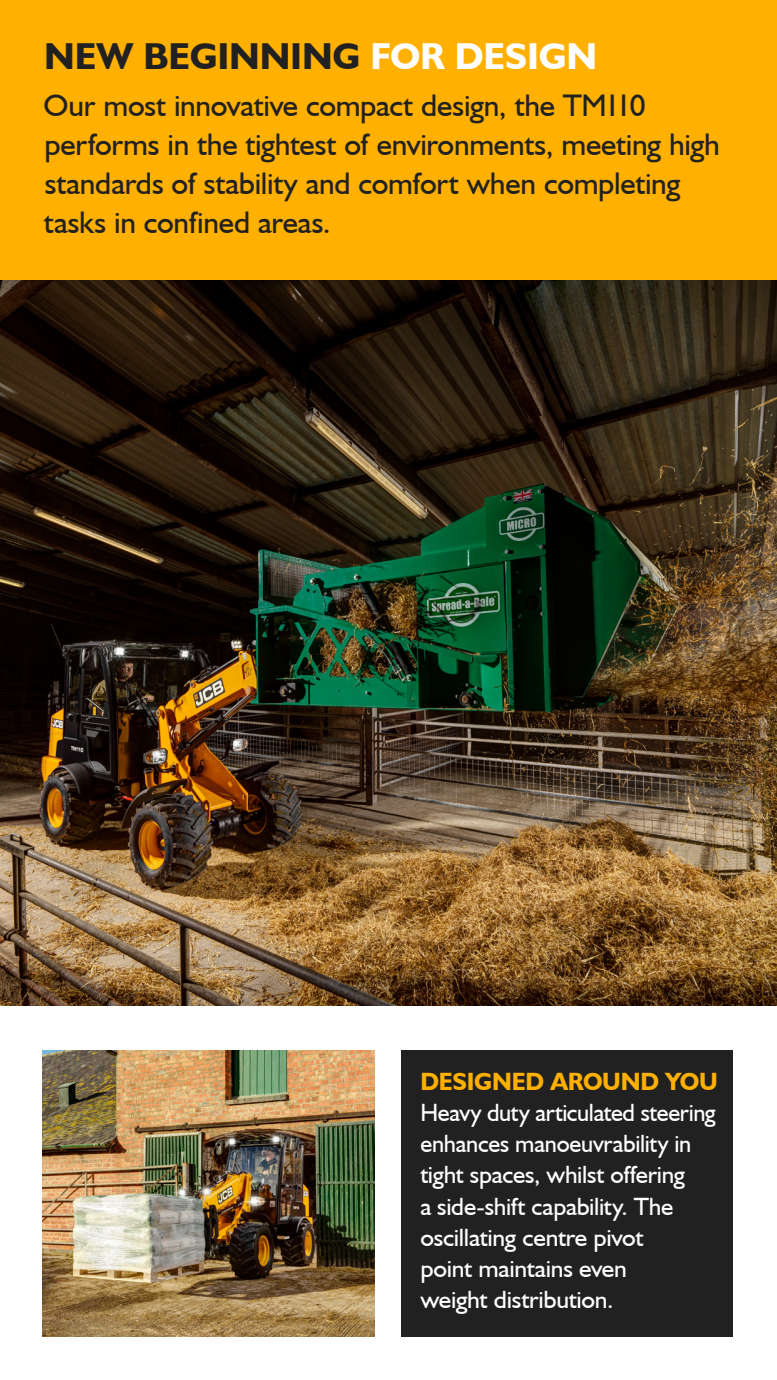
<style>
.page{position:relative;width:777px;height:1380px;background:#fff}
.page>*{position:absolute;margin:0;border:0;box-sizing:border-box;transform-origin:0 0}
.t1{font:700 37.5px "JCB Euro";letter-spacing:-.005em;color:#212121}
.t2{font:31.25px/39.1px "JCB Euro Roman";letter-spacing:-.01em;color:#212121}
.t3{font:25px/31.2px "JCB Euro Roman";letter-spacing:-.015em;color:#fff}
.t4{font:700 25px "JCB Euro";letter-spacing:-.01em;color:#ffb000}
.s1{color:#fff}
</style>
<div class="page">
<img style="left:0;top:280px;width:776px;height:726px">
<div style="left:0;top:0;width:776px;height:280px;background:#ffb000"></div>
<div style="left:401px;top:1050px;width:332px;height:286px;background:#212121"></div>
<img style="left:42px;top:1050px;width:332px;height:286px">
<h1 class="t1" style="left:44px;top:41px;width:554px">NEW BEGINNING <span class="s1">FOR DESIGN</span></h1>
<p class="t2" style="left:44px;top:88px;width:677px">Our most innovative compact design, the TM110 performs in the tightest of environments, meeting high standards of stability and comfort when completing tasks in confined areas.</p>
<p class="t4" style="left:420px;top:1071px;width:299px">DESIGNED AROUND YOU</p>
<p class="t3" style="left:420px;top:1099px;width:297px">Heavy duty articulated steering enhances manoeuvrability in tight spaces, whilst offering<br>a side-shift capability. The oscillating centre pivot<br>point maintains even<br>weight distribution.</p>
</div>
